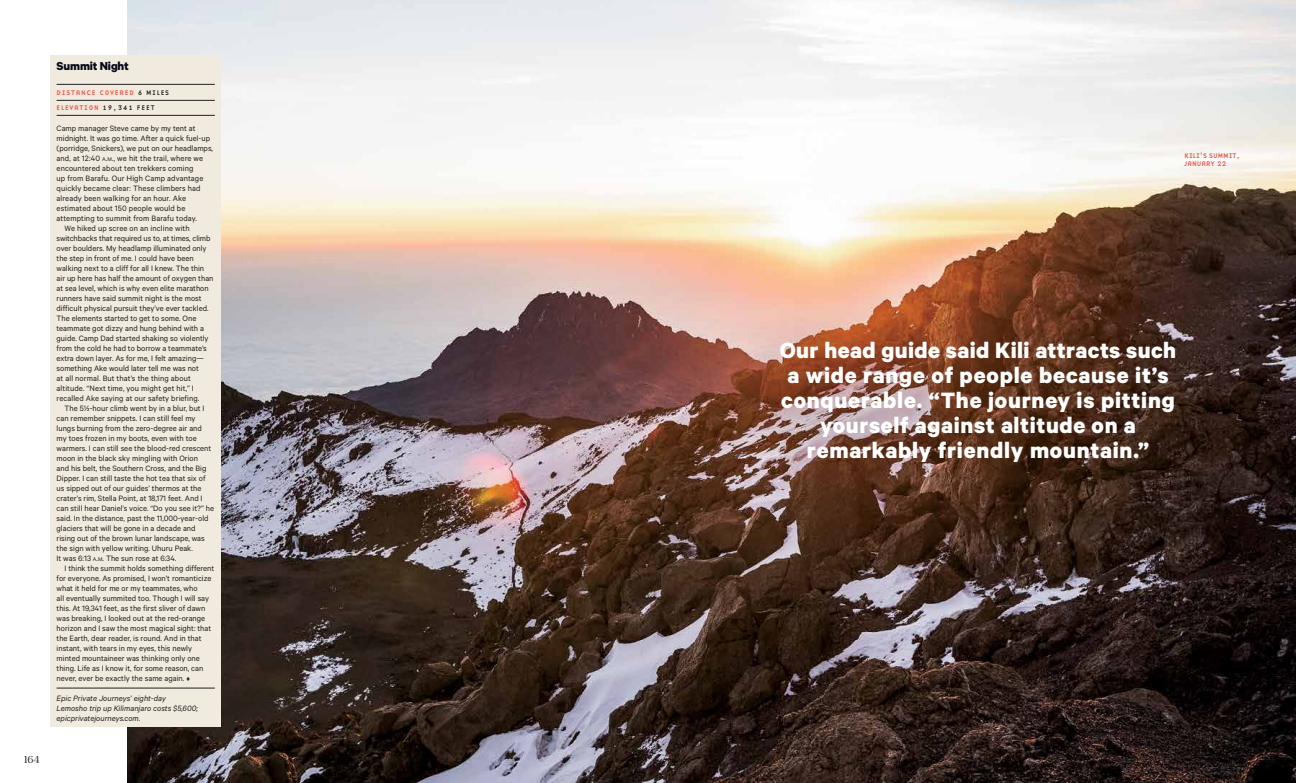
<style>
.page{position:relative;width:1296px;height:783px;background:#fff}
.page>*{position:absolute;margin:0;border:0;box-sizing:border-box;transform-origin:0 0}
.t1{font:700 25px/25px "Calibre";letter-spacing:.03em;color:#fff;text-align:center}
.t2{font:700 13px "Calibre";letter-spacing:-.01em;color:#07091a}
.t3{font:10px "Prumo Text";color:#231f20}
.t4{font:8.8px "Calibre";color:#231f20}
.t5{font:italic 8.8px/10px "Calibre";color:#231f20}
.t6{font:7px/15px "Base Nine";letter-spacing:.1em;color:#f04b3e}
.t7{font:7px/8px "Base Nine";color:#f04b3e}
.s1{color:#231f20}
.s2{font-size:6.1px}
.s3{font-style:inherit}
</style>
<div class="page">
<img style="left:128px;top:0;width:1168px;height:783px">
<div style="left:51px;top:56px;width:170px;height:671px;background:#f1ebdf"></div>
<hr style="left:57px;top:84px;width:158px;height:1px;background:#231f20">
<hr style="left:57px;top:100px;width:158px;height:1px;background:#231f20">
<hr style="left:57px;top:115px;width:158px;height:1px;background:#231f20">
<hr style="left:57px;top:688px;width:158px;height:1px;background:#231f20">
<p class="t3" style="left:24px;top:753px;width:17px">164</p>
<h2 class="t2" style="left:57px;top:58px;width:74px">Summit Night</h2>
<p class="t6" style="left:57px;top:85px;width:114px">DISTANCE COVERED <span class="s1">6 MILES<br></span>ELEVATION <span class="s1">19,341 FEET</span></p>
<p class="t4" style="left:57px;top:123px;width:141px">Camp manager Steve came by my tent at</p>
<p class="t4" style="left:57px;top:133px;width:155px">midnight. It was go time. After a quick fuel-up</p>
<p class="t4" style="left:57px;top:143px;width:158px">(porridge, Snickers), we put on our headlamps,</p>
<p class="t4" style="left:57px;top:153px;width:148px">and, at 12:40 <span class="s2">a</span><span class="s3">.</span><span class="s2">m</span><span class="s3">.</span>, we hit the trail, where we</p>
<p class="t4" style="left:57px;top:163px;width:138px">encountered about ten trekkers coming</p>
<p class="t4" style="left:57px;top:173px;width:148px">up from Barafu. Our High Camp advantage</p>
<p class="t4" style="left:57px;top:183px;width:146px">quickly became clear: These climbers had</p>
<p class="t4" style="left:57px;top:193px;width:131px">already been walking for an hour. Ake</p>
<p class="t4" style="left:57px;top:203px;width:130px">estimated about 150 people would be</p>
<p class="t4" style="left:57px;top:213px;width:142px">attempting to summit from Barafu today.</p>
<p class="t4" style="left:65px;top:223px;width:127px">We hiked up scree on an incline with</p>
<p class="t4" style="left:57px;top:233px;width:155px">switchbacks that required us to, at times, climb</p>
<p class="t4" style="left:57px;top:243px;width:152px">over boulders. My headlamp illuminated only</p>
<p class="t4" style="left:57px;top:253px;width:139px">the step in front of me. I could have been</p>
<p class="t4" style="left:57px;top:263px;width:149px">walking next to a cliff for all I knew. The thin</p>
<p class="t4" style="left:57px;top:273px;width:158px">air up here has half the amount of oxygen than</p>
<p class="t4" style="left:57px;top:283px;width:154px">at sea level, which is why even elite marathon</p>
<p class="t4" style="left:57px;top:293px;width:146px">runners have said summit night is the most</p>
<p class="t4" style="left:57px;top:303px;width:154px">difficult physical pursuit they’ve ever tackled.</p>
<p class="t4" style="left:57px;top:313px;width:141px">The elements started to get to some. One</p>
<p class="t4" style="left:57px;top:323px;width:149px">teammate got dizzy and hung behind with a</p>
<p class="t4" style="left:57px;top:333px;width:154px">guide. Camp Dad started shaking so violently</p>
<p class="t4" style="left:57px;top:343px;width:152px">from the cold he had to borrow a teammate’s</p>
<p class="t4" style="left:57px;top:353px;width:149px">extra down layer. As for me, I felt amazing—</p>
<p class="t4" style="left:57px;top:363px;width:144px">something Ake would later tell me was not</p>
<p class="t4" style="left:57px;top:373px;width:136px">at all normal. But that’s the thing about</p>
<p class="t4" style="left:57px;top:383px;width:139px">altitude. “Next time, you might get hit,” I</p>
<p class="t4" style="left:57px;top:393px;width:144px">recalled Ake saying at our safety briefing.</p>
<p class="t4" style="left:65px;top:403px;width:142px">The 5½-hour climb went by in a blur, but I</p>
<p class="t4" style="left:57px;top:413px;width:141px">can remember snippets. I can still feel my</p>
<p class="t4" style="left:57px;top:423px;width:147px">lungs burning from the zero-degree air and</p>
<p class="t4" style="left:57px;top:433px;width:142px">my toes frozen in my boots, even with toe</p>
<p class="t4" style="left:57px;top:443px;width:156px">warmers. I can still see the blood-red crescent</p>
<p class="t4" style="left:57px;top:453px;width:143px">moon in the black sky mingling with Orion</p>
<p class="t4" style="left:57px;top:463px;width:151px">and his belt, the Southern Cross, and the Big</p>
<p class="t4" style="left:57px;top:473px;width:150px">Dipper. I can still taste the hot tea that six of</p>
<p class="t4" style="left:57px;top:483px;width:146px">us sipped out of our guides’ thermos at the</p>
<p class="t4" style="left:57px;top:493px;width:148px">crater’s rim, Stella Point, at 18,171 feet. And I</p>
<p class="t4" style="left:57px;top:503px;width:159px">can still hear Daniel’s voice. “Do you see it?” he</p>
<p class="t4" style="left:57px;top:513px;width:154px">said. In the distance, past the 11,000-year-old</p>
<p class="t4" style="left:57px;top:523px;width:141px">glaciers that will be gone in a decade and</p>
<p class="t4" style="left:57px;top:533px;width:150px">rising out of the brown lunar landscape, was</p>
<p class="t4" style="left:57px;top:543px;width:138px">the sign with yellow writing. Uhuru Peak.</p>
<p class="t4" style="left:57px;top:553px;width:121px">It was 6:13 <span class="s2">a</span><span class="s3">.</span><span class="s2">m</span><span class="s3">.</span> The sun rose at 6:34.</p>
<p class="t4" style="left:65px;top:563px;width:151px">I think the summit holds something different</p>
<p class="t4" style="left:57px;top:573px;width:156px">for everyone. As promised, I won’t romanticize</p>
<p class="t4" style="left:57px;top:583px;width:142px">what it held for me or my teammates, who</p>
<p class="t4" style="left:57px;top:593px;width:154px">all eventually summited too. Though I will say</p>
<p class="t4" style="left:57px;top:603px;width:150px">this. At 19,341 feet, as the first sliver of dawn</p>
<p class="t4" style="left:57px;top:613px;width:150px">was breaking, I looked out at the red-orange</p>
<p class="t4" style="left:57px;top:623px;width:156px">horizon and I saw the most magical sight: that</p>
<p class="t4" style="left:57px;top:633px;width:146px">the Earth, dear reader, is round. And in that</p>
<p class="t4" style="left:57px;top:643px;width:137px">instant, with tears in my eyes, this newly</p>
<p class="t4" style="left:57px;top:653px;width:145px">minted mountaineer was thinking only one</p>
<p class="t4" style="left:57px;top:663px;width:148px">thing. Life as I know it, for some reason, can</p>
<p class="t4" style="left:57px;top:673px;width:135px">never, ever be exactly the same again. ♦</p>
<p class="t5" style="left:57px;top:693px;width:143px">Epic Private Journeys’ eight-day<br>Lemosho trip up Kilimanjaro costs $5,600; epicprivatejourneys.com.</p>
<p class="t7" style="left:1184px;top:151px;width:58px">KILI’S SUMMIT,<br>JANUARY 22</p>
<h1 class="t1" style="left:780px;top:337px;width:398px">Our head guide said Kili attracts such a wide range of people because it’s conquerable. “The journey is pitting yourself against altitude on a remarkably friendly mountain.”</h1>
</div>
